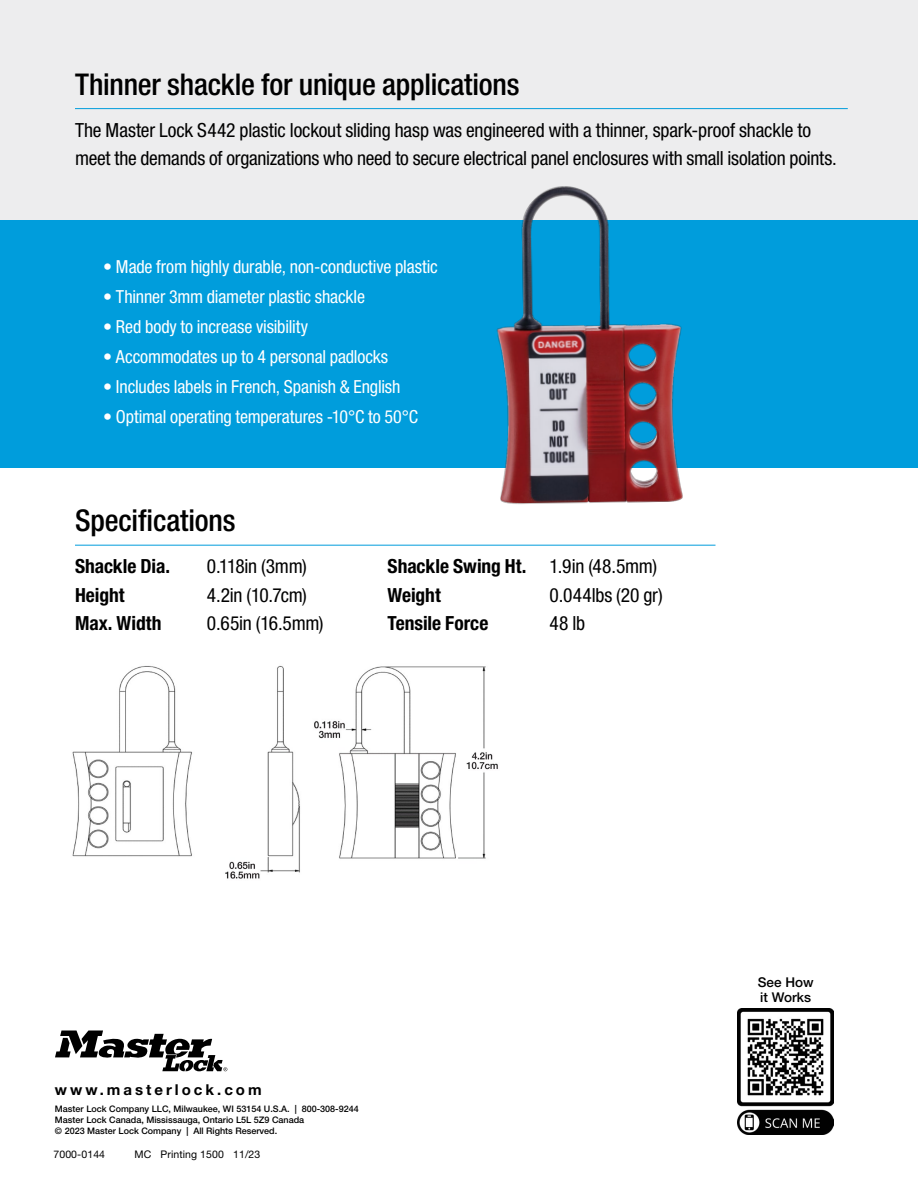
<style>
.page{position:relative;width:918px;height:1188px;background:#fff}
.page>*{position:absolute;margin:0;border:0;box-sizing:border-box;transform-origin:0 0}
.t1{font:500 condensed 30px "Helvetica Neue LT Std";letter-spacing:-.005em;color:#000}
.t2{font:condensed 19.5px/28.5px "Helvetica Neue LT Std";letter-spacing:-.01em;color:#000}
.t3{font:700 condensed 19.5px/28.5px "Helvetica Neue LT Std";color:#000}
.t4{font:condensed 18px "Helvetica Neue LT Std";letter-spacing:-.005em;color:#fff}
.t5{font:700 15px "Helvetica Neue LT Std";letter-spacing:.2em;color:#000}
.t6{font:500 13.5px/15px "Helvetica Neue LT Std";color:#000}
.t7{font:10.5px "Helvetica Neue LT Std";letter-spacing:.01em;color:#000}
.t8{font:500 9px/10.8px "Helvetica Neue LT Std";color:#000}
.s1{font-weight:400}
</style>
<div class="page">
<img style="left:72px;top:666px;width:426px;height:213px">
<div style="left:0;top:0;width:918px;height:244px;background:#ededee"></div>
<div style="left:0;top:220px;width:918px;height:248px;background:#009ddc"></div>
<hr style="left:75px;top:108px;width:773px;height:1px;background:#009ddc">
<hr style="left:75px;top:545px;width:641px;height:1px;background:#009ddc">
<svg style="left:55px;top:1031px;width:172px;height:40px"></svg>
<img style="left:496px;top:186px;width:187px;height:318px">
<img style="left:737px;top:1009px;width:97px;height:125px">
<h1 class="t1" style="left:75px;top:66px;width:446px">Thinner shackle for unique applications</h1>
<p class="t2" style="left:75px;top:116px;width:763px">The Master Lock S442 plastic lockout sliding hasp was engineered with a thinner, spark-proof shackle to meet the demands of organizations who need to secure electrical panel enclosures with small isolation points.</p>
<p class="t4" style="left:103px;top:257px;width:336px">• Made from highly durable, non-conductive plastic</p>
<p class="t4" style="left:103px;top:287px;width:263px">• Thinner 3mm diameter plastic shackle</p>
<p class="t4" style="left:103px;top:317px;width:206px">• Red body to increase visibility</p>
<p class="t4" style="left:103px;top:347px;width:286px">• Accommodates up to 4 personal padlocks</p>
<p class="t4" style="left:103px;top:377px;width:299px">• Includes labels in French, Spanish &amp; English</p>
<p class="t4" style="left:103px;top:407px;width:316px">• Optimal operating temperatures -10°C to 50°C</p>
<h1 class="t1" style="left:75px;top:503px;width:162px">Specifications</h1>
<p class="t3" style="left:75px;top:552px;width:97px">Shackle Dia.</p>
<p class="t2" style="left:207px;top:552px;width:101px">0.118in (3mm)</p>
<p class="t3" style="left:75px;top:580px;width:51px">Height</p>
<p class="t2" style="left:207px;top:581px;width:102px">4.2in (10.7cm)</p>
<p class="t3" style="left:75px;top:609px;width:88px">Max. Width</p>
<p class="t2" style="left:207px;top:609px;width:118px">0.65in (16.5mm)</p>
<p class="t3" style="left:388px;top:552px;width:271px">Shackle Swing Ht. <span class="s1">1.9in (48.5mm)<br></span>Weight</p>
<p class="t2" style="left:550px;top:581px;width:115px">0.044lbs (20 gr)</p>
<p class="t3" style="left:388px;top:609px;width:102px">Tensile Force</p>
<p class="t2" style="left:550px;top:609px;width:37px">48 lb</p>
<p class="t5" style="left:55px;top:1081px;width:208px">www.masterlock.com</p>
<p class="t8" style="left:55px;top:1103px;width:305px">Master Lock Company LLC, Milwaukee, WI 53154 U.S.A. | 800-308-9244<br>Master Lock Canada, Mississauga, Ontario L5L 5Z9 Canada<br>© 2023 Master Lock Company | All Rights Reserved.</p>
<p class="t7" style="left:53px;top:1148px;width:53px">7000-0144</p>
<p class="t7" style="left:134px;top:1148px;width:127px">MC Printing 1500 11/23</p>
<p class="t6" style="left:758px;top:975px;width:57px">See How it Works</p>
</div>
